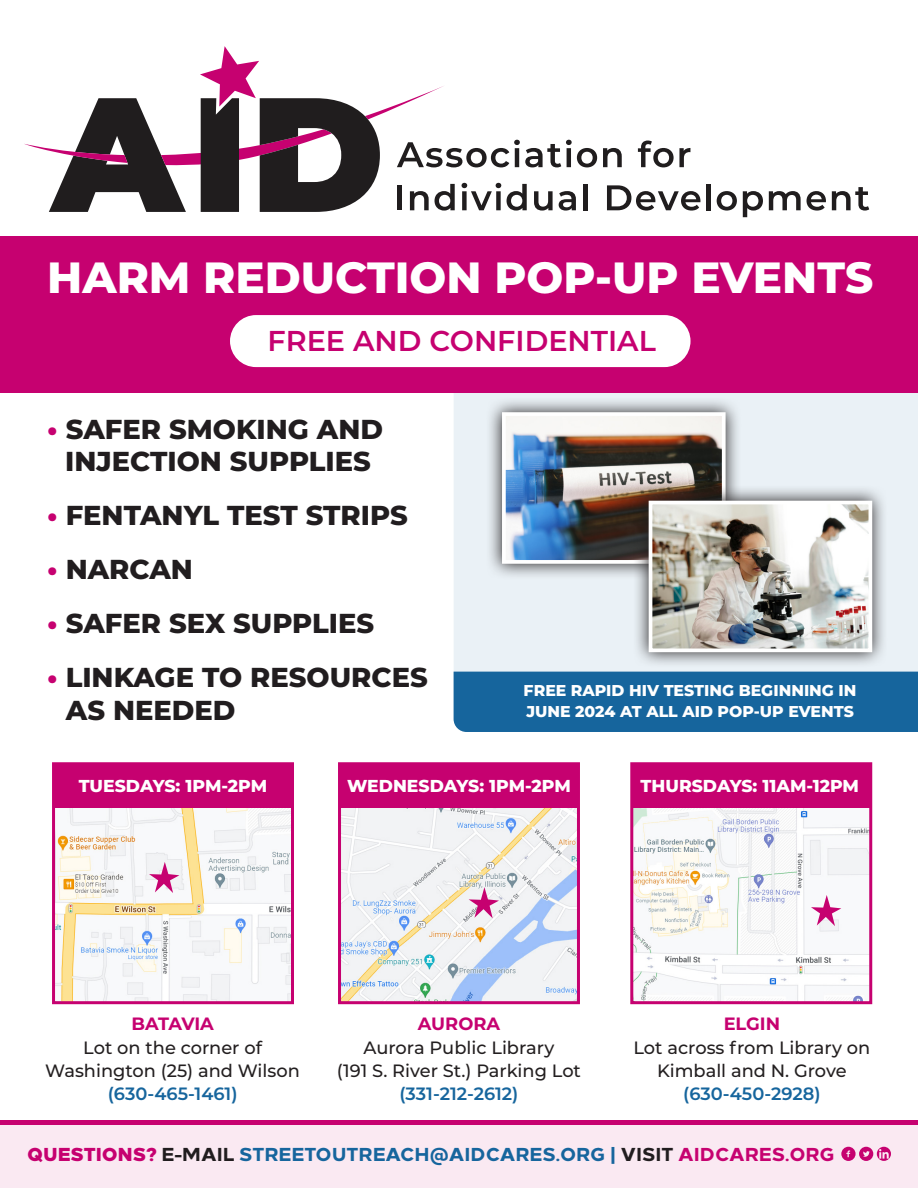
<style>
.page{position:relative;width:918px;height:1188px;background:#fff}
.page>*{position:absolute;margin:0;border:0;box-sizing:border-box;transform-origin:0 0}
.t1{font:800 43.65px "Montserrat";color:#fff}
.t2{font:600 28.65px "Montserrat";color:#c60170}
.t3{font:800 27.3px "Montserrat";color:#211d1f}
.t4{font:800 18.75px "Loew";color:#16659d}
.t5{font:500 17.85px/23.2px "Montserrat";color:#231f20;text-align:center}
.t6{font:600 17.85px "Montserrat";color:#16659d}
.t7{font:700 17.85px "Montserrat";color:#c60170}
.t8{font:700 17.85px "Montserrat";letter-spacing:-.025em;color:#c60170}
.t9{font:800 17.25px "Montserrat";color:#fff}
.t10{font:800 15.75px/21px "Montserrat";color:#fff}
.s1{color:#c60170}
.s2{color:#211d1f}
</style>
<div class="page">
<div style="left:454px;top:392px;width:464px;height:280px;background:#eaf1f6"></div>
<div style="left:0;top:1122px;width:918px;height:66px;background:#fae9f2"></div>
<div style="left:0;top:236px;width:918px;height:156px;background:#c60170"></div>
<hr style="left:0;top:1120px;width:918px;height:4px;background:#c60170">
<svg style="left:841px;top:1147px;width:50px;height:14px"></svg>
<div style="left:230px;top:315px;width:461px;height:52px;background:#fff;border-radius:26px"></div>
<img style="left:56px;top:808px;width:234px;height:192px">
<div style="left:52px;top:762px;width:242px;height:242px;border:3px solid #c60170"></div>
<img style="left:634px;top:808px;width:234px;height:192px">
<div style="left:630px;top:762px;width:242px;height:242px;border:3px solid #c60170"></div>
<img style="left:342px;top:808px;width:234px;height:192px">
<div style="left:338px;top:762px;width:242px;height:242px;border:3px solid #c60170"></div>
<div style="left:54px;top:764px;width:238px;height:44px;background:#c60170"></div>
<div style="left:340px;top:764px;width:238px;height:44px;background:#c60170"></div>
<div style="left:632px;top:764px;width:239px;height:44px;background:#c60170"></div>
<svg style="left:149px;top:862px;width:30px;height:31px"></svg>
<svg style="left:469px;top:887px;width:30px;height:31px"></svg>
<svg style="left:811px;top:895px;width:30px;height:31px"></svg>
<svg style="left:603px;top:148px;width:19px;height:19px"></svg>
<svg style="left:638px;top:141px;width:52px;height:26px"></svg>
<svg style="left:607px;top:185px;width:93px;height:26px"></svg>
<div style="left:706px;top:184px;width:5px;height:26px;background:#201d1e"></div>
<svg style="left:717px;top:191px;width:20px;height:20px"></svg>
<svg style="left:743px;top:191px;width:20px;height:26px"></svg>
<svg style="left:769px;top:191px;width:32px;height:19px"></svg>
<svg style="left:807px;top:191px;width:19px;height:20px"></svg>
<svg style="left:832px;top:187px;width:37px;height:24px"></svg>
<svg style="left:24px;top:46px;width:573px;height:166px"></svg>
<svg style="left:486px;top:396px;width:256px;height:183px;background:#d0d6db"></svg>
<svg style="left:633px;top:485px;width:255px;height:183px;background:#d0d5da"></svg>
<img style="left:500px;top:410px;width:374px;height:244px">
<div style="left:454px;top:672px;width:464px;height:60px;background:#16659d"></div>
<p class="t1" style="left:47px;top:246px;width:828px">HARM REDUCTION POP-UP EVENTS</p>
<p class="t2" style="left:268px;top:320px;width:390px">FREE AND CONFIDENTIAL</p>
<p class="t3" style="left:47px;top:409px;width:337px"><span class="s1">•</span> SAFER SMOKING AND</p>
<p class="t3" style="left:65px;top:442px;width:307px">INJECTION SUPPLIES</p>
<p class="t3" style="left:47px;top:496px;width:362px"><span class="s1">•</span> FENTANYL TEST STRIPS</p>
<p class="t3" style="left:47px;top:550px;width:147px"><span class="s1">•</span> NARCAN</p>
<p class="t3" style="left:47px;top:603px;width:328px"><span class="s1">•</span> SAFER SEX SUPPLIES</p>
<p class="t3" style="left:47px;top:657px;width:382px"><span class="s1">•</span> LINKAGE TO RESOURCES</p>
<p class="t3" style="left:66px;top:690px;width:171px">AS NEEDED</p>
<p class="t10" style="left:524px;top:679px;width:334px">FREE RAPID HIV TESTING BEGINNING IN<br>JUNE 2024 AT ALL AID POP-UP EVENTS</p>
<p class="t9" style="left:79px;top:774px;width:190px">TUESDAYS: 1PM-2PM</p>
<p class="t9" style="left:347px;top:774px;width:225px">WEDNESDAYS: 1PM-2PM</p>
<p class="t9" style="left:641px;top:774px;width:220px">THURSDAYS: 11AM-12PM</p>
<p class="t8" style="left:131px;top:1011px;width:84px">BATAVIA</p>
<p class="t5" style="left:45px;top:1035px;width:256px">Lot on the corner of<br>Washington (25) and Wilson</p>
<p class="t6" style="left:108px;top:1081px;width:131px">(630-465-1461)</p>
<p class="t7" style="left:418px;top:1011px;width:84px">AURORA</p>
<p class="t5" style="left:337px;top:1035px;width:246px">Aurora Public Library<br>(191 S. River St.) Parking Lot</p>
<p class="t6" style="left:399px;top:1081px;width:121px">(331-212-2612)</p>
<p class="t7" style="left:724px;top:1011px;width:58px">ELGIN</p>
<p class="t5" style="left:634px;top:1035px;width:238px">Lot across from Library on<br>Kimball and N. Grove</p>
<p class="t6" style="left:683px;top:1081px;width:139px">(630-450-2928)</p>
<p class="t4" style="left:27px;top:1139px;width:809px"><span class="s1">QUESTIONS?</span> <span class="s2">E-MAIL</span> STREETOUTREACH@AIDCARES.ORG | <span class="s2">VISIT</span> <span class="s1">AIDCARES.ORG</span></p>
</div>
